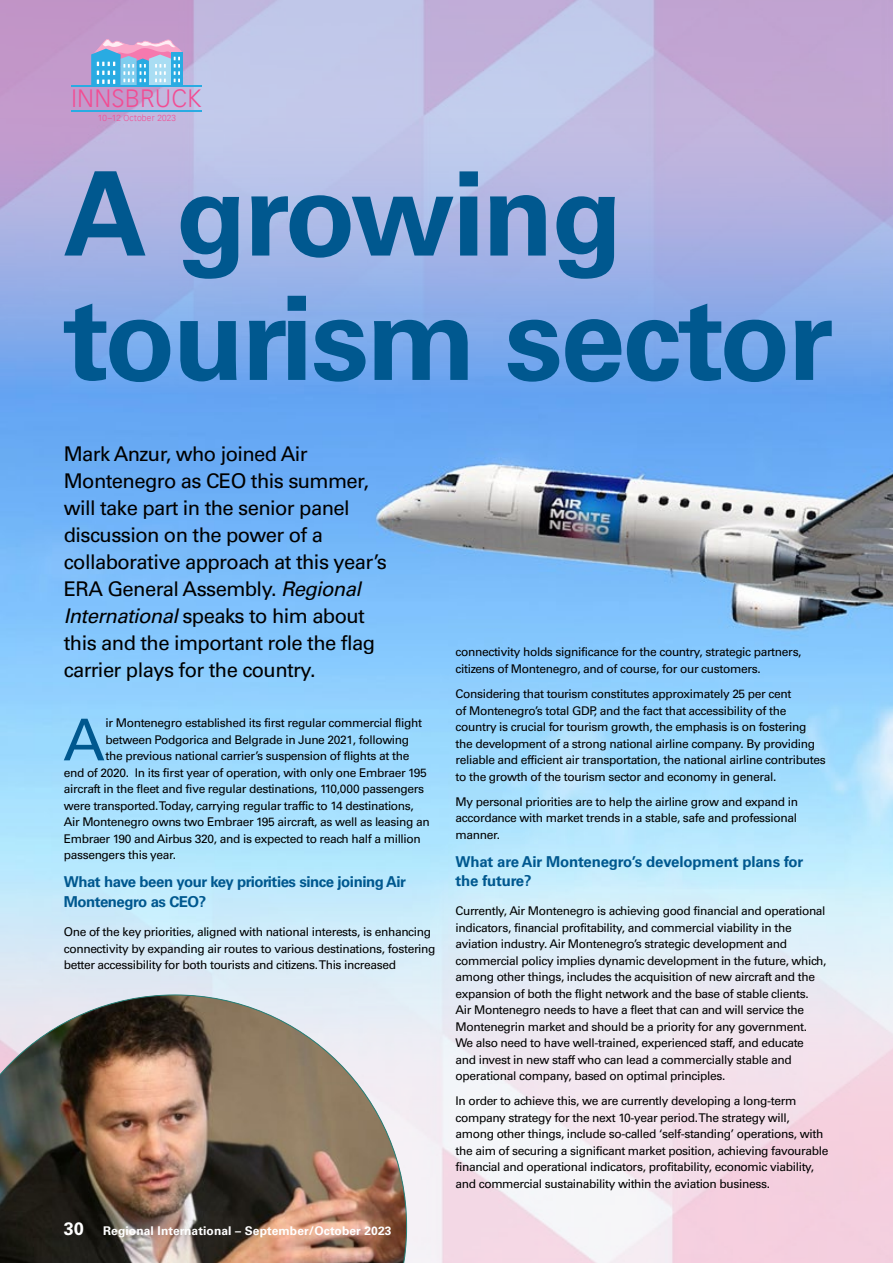
<style>
.page{position:relative;width:893px;height:1263px;background:#fff}
.page>*{position:absolute;margin:0;border:0;box-sizing:border-box;transform-origin:0 0}
.t1{font:700 116.55px/124.4px "Univers LT Std";letter-spacing:-.02em;color:#00588f}
.t2{font:57.75px "Univers LT Std";color:#00588f}
.t3{font:300 24.45px "Vectora LH";letter-spacing:.03em;color:#f24c93}
.t4{font:20.25px/27px "Univers LT Std";letter-spacing:-.03em;color:#000}
.t5{font:700 15px/19.5px "Univers LT Std";letter-spacing:-.03em;color:#00588f}
.t6{font:700 15px/19.5px "Univers LT Std";letter-spacing:-.01em;color:#00588f}
.t7{font:12px/16.5px "Univers LT Std";letter-spacing:-.03em;color:#000}
.t8{font:700 12px "Univers LT Std";letter-spacing:.01em;color:#fff}
.t9{font:300 8.55px "Vectora LH";letter-spacing:.03em;color:#f24c93}
.s1{font-style:italic}
.s2{font-size:18px}
</style>
<div class="page">
<img style="left:0;top:393px;width:893px;height:477px">
<img style="left:0;top:0;width:893px;height:393px">
<svg style="left:91px;top:38px;width:91px;height:48px"></svg>
<hr style="left:72px;top:86px;width:130px;height:1px;background:#29abe2">
<hr style="left:72px;top:110px;width:130px;height:1px;background:#29abe2">
<img style="left:0;top:995px;width:407px;height:268px">
<h3 class="t3" style="left:71px;top:84px;width:131px">INNSBRUCK</h3>
<p class="t9" style="left:98px;top:113px;width:80px">10–12 October 2023</p>
<h1 class="t1" style="left:64px;top:153px;width:771px">A growing tourism sector</h1>
<p class="t4" style="left:64px;top:441px;width:325px">Mark Anzur, who joined Air<br>Montenegro as CEO this summer, will take part in the senior panel discussion on the power of a collaborative approach at this year’s<br>ERA General Assembly. <span class="s1">Regional<br>International</span> speaks to him about this and the important role the flag carrier plays for the country.</p>
<h2 class="t2" style="left:63px;top:706px;width:43px">A</h2>
<p class="t7" style="left:105px;top:715px;width:318px">ir Montenegro established its first regular commercial flight</p>
<p class="t7" style="left:105px;top:731px;width:305px">between Podgorica and Belgrade in June 2021, following</p>
<p class="t7" style="left:105px;top:748px;width:305px">the previous national carrier’s suspension of flights at the</p>
<p class="t7" style="left:64px;top:764px;width:365px">end of 2020. In its first year of operation, with only one Embraer 195</p>
<p class="t7" style="left:64px;top:781px;width:362px">aircraft in the fleet and five regular destinations, 110,000 passengers</p>
<p class="t7" style="left:64px;top:797px;width:352px">were transported. Today, carrying regular traffic to 14 destinations,</p>
<p class="t7" style="left:64px;top:814px;width:367px">Air Montenegro owns two Embraer 195 aircraft, as well as leasing an</p>
<p class="t7" style="left:64px;top:830px;width:359px">Embraer 190 and Airbus 320, and is expected to reach half a million</p>
<p class="t7" style="left:64px;top:847px;width:114px">passengers this year.</p>
<p class="t5" style="left:64px;top:872px;width:344px">What have been your key priorities since joining Air<br>Montenegro as CEO?</p>
<p class="t7" style="left:64px;top:924px;width:373px">One of the key priorities, aligned with national interests, is enhancing connectivity by expanding air routes to various destinations, fostering better accessibility for both tourists and citizens. This increased</p>
<p class="t8" style="left:64px;top:1224px;width:329px"><span class="s2">30</span> Regional International – September/October 2023</p>
<p class="t7" style="left:455px;top:644px;width:348px">connectivity holds significance for the country, strategic partners, citizens of Montenegro, and of course, for our customers.</p>
<p class="t7" style="left:455px;top:685px;width:372px">Considering that tourism constitutes approximately 25 per cent<br>of Montenegro’s total GDP, and the fact that accessibility of the country is crucial for tourism growth, the emphasis is on fostering the development of a strong national airline company. By providing reliable and efficient air transportation, the national airline contributes to the growth of the tourism sector and economy in general.</p>
<p class="t7" style="left:455px;top:793px;width:344px;text-align:justify">My personal priorities are to help the airline grow and expand in accordance with market trends in a stable, safe and professional manner.</p>
<p class="t6" style="left:455px;top:852px;width:349px">What are Air Montenegro’s development plans for the future?</p>
<p class="t7" style="left:455px;top:903px;width:373px">Currently, Air Montenegro is achieving good financial and operational indicators, financial profitability, and commercial viability in the aviation industry. Air Montenegro’s strategic development and commercial policy implies dynamic development in the future, which, among other things, includes the acquisition of new aircraft and the expansion of both the flight network and the base of stable clients.<br>Air Montenegro needs to have a fleet that can and will service the Montenegrin market and should be a priority for any government.<br>We also need to have well-trained, experienced staff, and educate and invest in new staff who can lead a commercially stable and operational company, based on optimal principles.</p>
<p class="t7" style="left:455px;top:1093px;width:374px">In order to achieve this, we are currently developing a long-term company strategy for the next 10-year period. The strategy will, among other things, include so-called ‘self-standing’ operations, with the aim of securing a significant market position, achieving favourable financial and operational indicators, profitability, economic viability, and commercial sustainability within the aviation business.</p>
</div>
